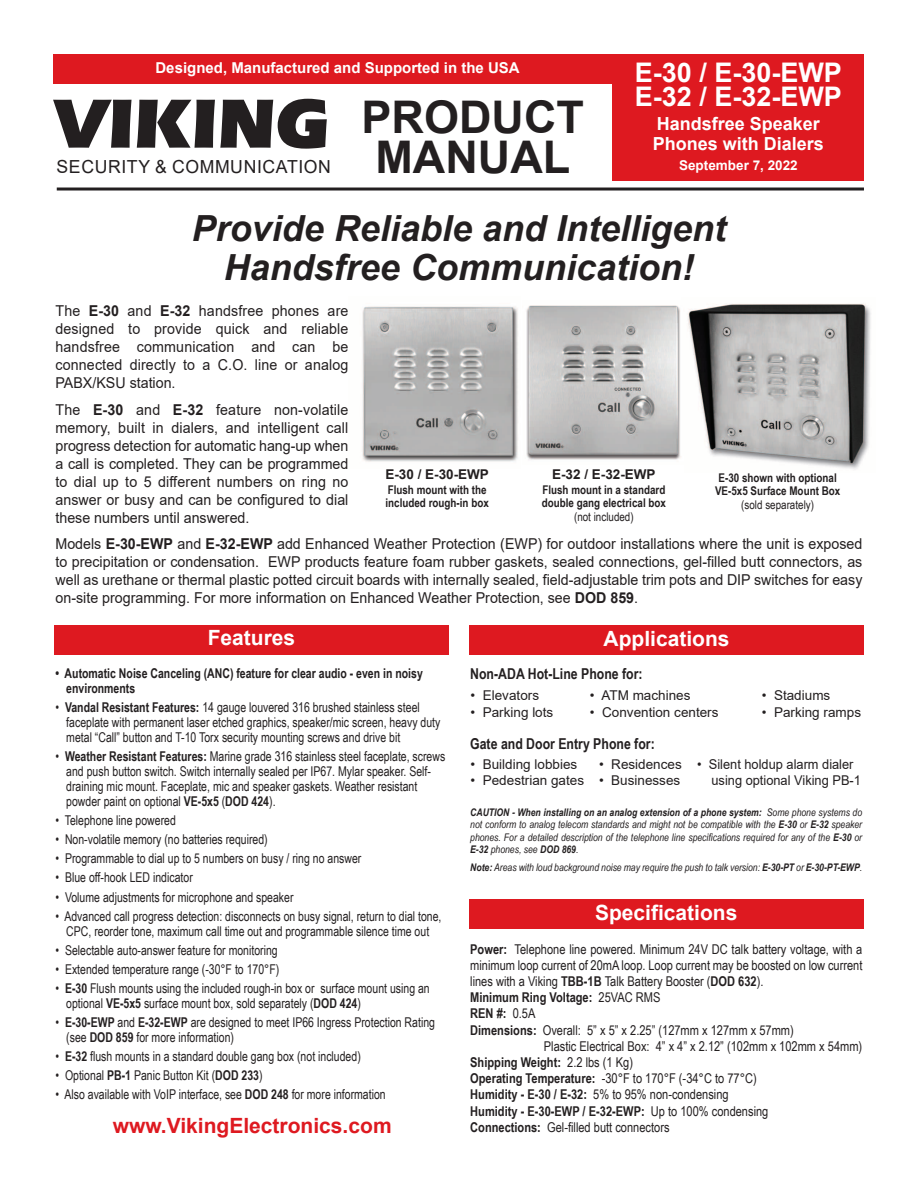
<style>
.page{position:relative;width:918px;height:1188px;background:#fff}
.page>*{position:absolute;margin:0;border:0;box-sizing:border-box;transform-origin:0 0}
.t1{font:900 72px "Eras ITC";color:#231f20;scale:.95 1}
.t2{font:700 45px "Arial";color:#231f20}
.t3{font:italic 700 36px "Arial";color:#231f20}
.t4{font:700 27px "Arial";color:#fff}
.t5{font:700 21px "Arial";color:#fff}
.t6{font:700 21px "Arial";color:#de1920}
.t7{font:700 18px "Arial";color:#fff}
.t8{font:18px "Arial";letter-spacing:.035em;color:#231f20}
.t9{font:15px/18px "Arial";color:#231f20;text-align:justify;scale:.95 1}
.t10{font:700 15px "Arial Narrow";color:#231f20}
.t11{font:700 15px "Arial";color:#fff}
.t12{font:13.5px/15px "Arial Narrow";color:#231f20;scale:.95 1}
.t13{font:13.5px/16.2px "Arial Narrow";color:#231f20;text-align:justify}
.t14{font:13.5px "Arial";color:#231f20}
.t15{font:700 13.5px "Arial Narrow";color:#231f20}
.t16{font:700 13.5px/15px "Arial Narrow";color:#231f20;scale:.95 1}
.t17{font:13.5px "Arial";color:#231f20;scale:.95 1}
.t18{font:700 13.5px "Arial";color:#231f20}
.t19{font:700 13.5px "Arial";color:#fff}
.t20{font:700 12px/13.5px "Arial Narrow";color:#231f20;text-align:center}
.t21{font:italic 10.5px/12.6px "Arial Narrow";color:#231f20;text-align:justify}
.s1{font-weight:700}
.s2{font-weight:400}
</style>
<div class="page">
<div style="left:54px;top:625px;width:395px;height:29px;background:#de1920"></div>
<div style="left:469px;top:625px;width:395px;height:29px;background:#de1920"></div>
<div style="left:469px;top:900px;width:395px;height:29px;background:#de1920"></div>
<img style="left:362px;top:306px;width:156px;height:156px">
<img style="left:688px;top:303px;width:183px;height:167px">
<img style="left:526px;top:305px;width:155px;height:155px">
<div style="left:54px;top:54px;width:810px;height:29px;background:#de1920"></div>
<hr style="left:57px;top:188px;width:807px;height:3px;background:#231f20">
<div style="left:613px;top:61px;width:251px;height:119px;background:#de1920"></div>
<p class="t11" style="left:155px;top:59px;width:366px">Designed, Manufactured and Supported in the USA</p>
<p class="t4" style="left:635px;top:58px;width:209px">E-30 / E-30-EWP</p>
<p class="t4" style="left:635px;top:82px;width:209px">E-32 / E-32-EWP</p>
<p class="t7" style="left:657px;top:114px;width:165px">Handsfree Speaker</p>
<p class="t7" style="left:653px;top:134px;width:173px">Phones with Dialers</p>
<p class="t1" style="left:54px;top:82px;width:292px">VIKING</p>
<p class="t8" style="left:57px;top:157px;width:276px">SECURITY &amp; COMMUNICATION</p>
<p class="t19" style="left:679px;top:157px;width:120px">September 7, 2022</p>
<p class="t2" style="left:362px;top:92px;width:224px">PRODUCT</p>
<p class="t2" style="left:375px;top:132px;width:196px">MANUAL</p>
<p class="t3" style="left:192px;top:208px;width:536px">Provide Reliable and Intelligent</p>
<p class="t3" style="left:224px;top:247px;width:472px">Handsfree Communication!</p>
<p class="t9" style="left:56px;top:302px;width:310px">The <span class="s1">E-30</span> and <span class="s1">E-32</span> handsfree phones are designed to provide quick and reliable handsfree communication and can be connected directly to a C.O. line or analog PABX/KSU station.</p>
<p class="t9" style="left:56px;top:400px;width:310px">The <span class="s1">E-30</span> and <span class="s1">E-32</span> feature non-volatile memory, built in dialers, and intelligent call progress detection for automatic hang-up when a call is completed. They can be programmed to dial up to 5 different numbers on ring no answer or busy and can be configured to dial these numbers until answered.</p>
<p class="t9" style="left:56px;top:535px;width:851px">Models <span class="s1">E-30-EWP</span> and <span class="s1">E-32-EWP</span> add Enhanced Weather Protection (EWP) for outdoor installations where the unit is exposed to precipitation or condensation. EWP products feature foam rubber gaskets, sealed connections, gel-filled butt connectors, as well as urethane or thermal plastic potted circuit boards with internally sealed, field-adjustable trim pots and DIP switches for easy on-site programming. For more information on Enhanced Weather Protection, see <span class="s1">DOD 859</span>.</p>
<p class="t18" style="left:385px;top:467px;width:105px">E-30 / E-30-EWP</p>
<p class="t20" style="left:386px;top:483px;width:105px;text-align:left">Flush mount with the included rough-in box</p>
<p class="t18" style="left:552px;top:467px;width:105px">E-32 / E-32-EWP</p>
<p class="t20" style="left:542px;top:483px;width:126px">Flush mount in a standard double gang electrical box <span class="s2">(not included)</span></p>
<p class="t20" style="left:715px;top:470px;width:127px">E-30 shown with optional<br>VE-5x5 Surface Mount Box <span class="s2">(sold separately)</span></p>
<p class="t5" style="left:208px;top:626px;width:89px">Features</p>
<p class="t5" style="left:604px;top:627px;width:128px">Applications</p>
<p class="t16" style="left:66px;top:666px;width:377px;text-indent:-11px">• Automatic Noise Canceling (ANC) feature for clear audio - even in noisy environments</p>
<p class="t12" style="left:66px;top:700px;width:395px;text-indent:-11px">• <span class="s1">Vandal Resistant Features:</span> 14 gauge louvered 316 brushed stainless steel faceplate with permanent laser etched graphics, speaker/mic screen, heavy duty metal “Call” button and T-10 Torx security mounting screws and drive bit</p>
<p class="t12" style="left:66px;top:749px;width:401px;text-indent:-11px">• <span class="s1">Weather Resistant Features:</span> Marine grade 316 stainless steel faceplate, screws and push button switch. Switch internally sealed per IP67. Mylar speaker. Self&shy;draining mic mount. Faceplate, mic and speaker gaskets. Weather resistant powder paint on optional <span class="s1">VE-5x5</span> (<span class="s1">DOD 424</span>).</p>
<p class="t12" style="left:56px;top:813px;width:128px">• Telephone line powered</p>
<p class="t12" style="left:56px;top:832px;width:225px">• Non-volatile memory (no batteries required)</p>
<p class="t12" style="left:56px;top:851px;width:324px">• Programmable to dial up to 5 numbers on busy / ring no answer</p>
<p class="t12" style="left:56px;top:870px;width:146px">• Blue off-hook LED indicator</p>
<p class="t12" style="left:56px;top:889px;width:252px">• Volume adjustments for microphone and speaker</p>
<p class="t12" style="left:56px;top:908px;width:408px;text-align:center">• Advanced call progress detection: disconnects on busy signal, return to dial tone,<br>CPC, reorder tone, maximum call time out and programmable silence time out</p>
<p class="t12" style="left:56px;top:942px;width:236px">• Selectable auto-answer feature for monitoring</p>
<p class="t12" style="left:56px;top:961px;width:237px">• Extended temperature range (-30°F to 170°F)</p>
<p class="t12" style="left:66px;top:980px;width:384px;text-indent:-11px">• <span class="s1">E-30</span> Flush mounts using the included rough-in box or surface mount using an optional <span class="s1">VE-5x5</span> surface mount box, sold separately (<span class="s1">DOD 424</span>)</p>
<p class="t12" style="left:66px;top:1015px;width:390px;text-indent:-11px">• <span class="s1">E-30-EWP</span> and <span class="s1">E-32-EWP</span> are designed to meet IP66 Ingress Protection Rating (see <span class="s1">DOD 859</span> for more information)</p>
<p class="t12" style="left:56px;top:1049px;width:323px">• <span class="s1">E-32</span> flush mounts in a standard double gang box (not included)</p>
<p class="t12" style="left:56px;top:1068px;width:220px">• Optional <span class="s1">PB-1</span> Panic Button Kit (<span class="s1">DOD 233</span>)</p>
<p class="t12" style="left:56px;top:1087px;width:349px">• Also available with VoIP interface, see <span class="s1">DOD 248</span> for more information</p>
<p class="t6" style="left:113px;top:1114px;width:280px">www.VikingElectronics.com</p>
<p class="t10" style="left:470px;top:665px;width:174px">Non-ADA Hot-Line Phone for:</p>
<p class="t14" style="left:471px;top:688px;width:70px">• Elevators</p>
<p class="t14" style="left:471px;top:704px;width:84px">• Parking lots</p>
<p class="t14" style="left:590px;top:688px;width:102px">• ATM machines</p>
<p class="t14" style="left:590px;top:704px;width:130px">• Convention centers</p>
<p class="t14" style="left:762px;top:688px;width:70px">• Stadiums</p>
<p class="t14" style="left:762px;top:704px;width:101px">• Parking ramps</p>
<p class="t10" style="left:470px;top:735px;width:186px">Gate and Door Entry Phone for:</p>
<p class="t14" style="left:471px;top:756px;width:108px">• Building lobbies</p>
<p class="t14" style="left:471px;top:773px;width:115px">• Pedestrian gates</p>
<p class="t14" style="left:599px;top:756px;width:84px">• Residences</p>
<p class="t14" style="left:599px;top:773px;width:83px">• Businesses</p>
<p class="t17" style="left:697px;top:756px;width:166px">• Silent holdup alarm dialer</p>
<p class="t17" style="left:712px;top:773px;width:159px">using optional Viking PB-1</p>
<p class="t21" style="left:470px;top:805px;width:393px"><span class="s1">CAUTION - When installing on an analog extension of a phone system:</span> Some phone systems do not conform to analog telecom standards and might not be compatible with the <span class="s1">E-30</span> or <span class="s1">E-32</span> speaker phones. For a detailed description of the telephone line specifications required for any of the <span class="s1">E-30</span> or <span class="s1">E-32</span> phones, see <span class="s1">DOD 869</span>.</p>
<p class="t21" style="left:470px;top:861px;width:393px"><span class="s1">Note:</span> Areas with loud background noise may require the push to talk version: <span class="s1">E-30-PT</span> or <span class="s1">E-30-PT-EWP</span>.</p>
<p class="t5" style="left:595px;top:901px;width:144px">Specifications</p>
<p class="t13" style="left:470px;top:941px;width:394px"><span class="s1">Power:</span> Telephone line powered. Minimum 24V DC talk battery voltage, with a minimum loop current of 20mA loop. Loop current may be boosted on low current lines with a Viking <span class="s1">TBB-1B</span> Talk Battery Booster (<span class="s1">DOD 632</span>).</p>
<p class="t15" style="left:470px;top:990px;width:192px">Minimum Ring Voltage: <span class="s2">25VAC RMS</span></p>
<p class="t15" style="left:470px;top:1006px;width:67px">REN #: <span class="s2">0.5A</span></p>
<p class="t13" style="left:470px;top:1022px;width:325px"><span class="s1">Dimensions:</span> Overall: 5” x 5” x 2.25” (127mm x 127mm x 57mm)</p>
<p class="t13" style="left:544px;top:1038px;width:320px">Plastic Electrical Box: 4” x 4” x 2.12” (102mm x 102mm x 54mm)</p>
<p class="t15" style="left:470px;top:1054px;width:164px">Shipping Weight: <span class="s2">2.2 lbs (1 Kg)</span></p>
<p class="t13" style="left:470px;top:1070px;width:288px"><span class="s1">Operating Temperature:</span> -30°F to 17 0°F (-34°C to 77°C)</p>
<p class="t13" style="left:470px;top:1086px;width:260px"><span class="s1">Humidity - E-30 / E-32:</span> 5% to 95% non-condensing</p>
<p class="t15" style="left:470px;top:1103px;width:300px">Humidity - E-30-EWP / E-32-EWP: <span class="s2">Up to 100% condensing</span></p>
<p class="t13" style="left:470px;top:1119px;width:201px"><span class="s1">Connections:</span> Gel-filled butt connectors</p>
</div>
